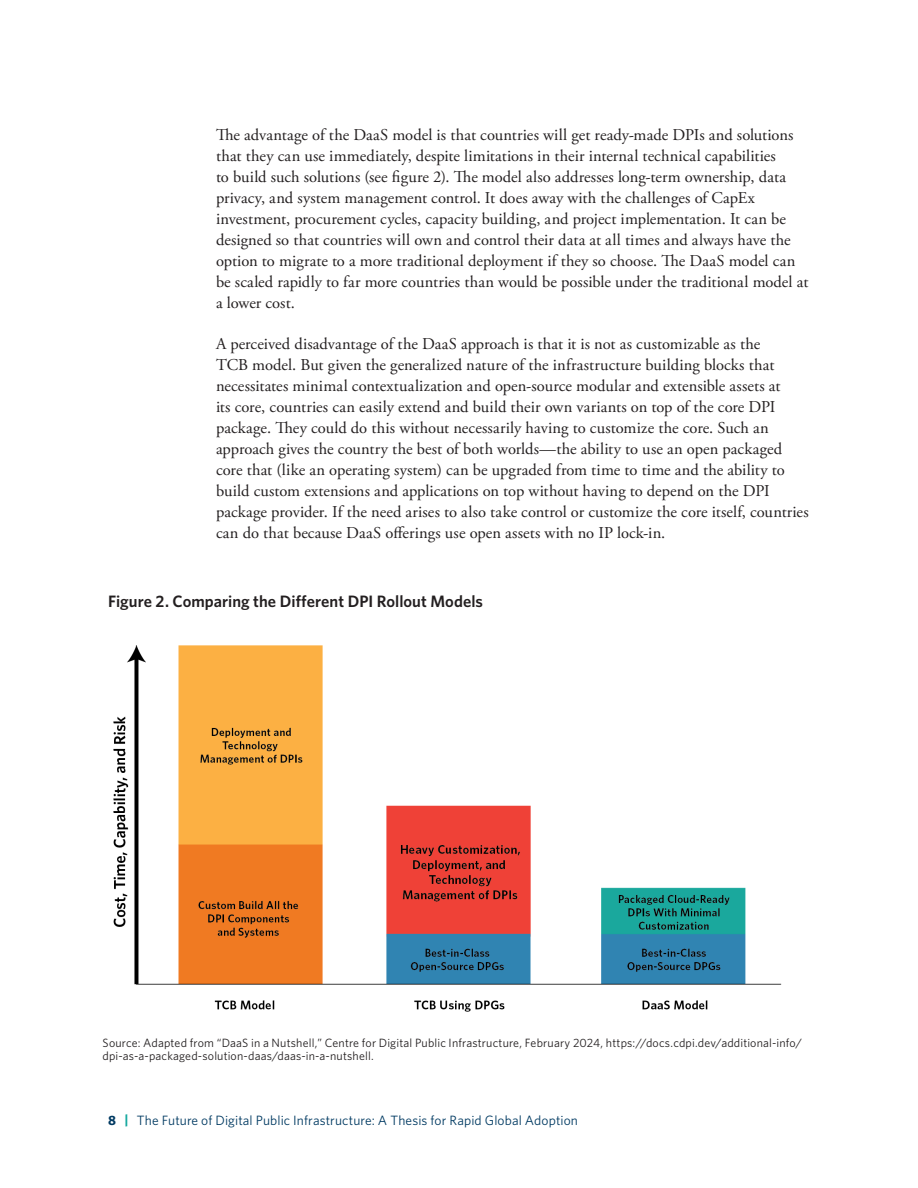
<style>
.page{position:relative;width:918px;height:1188px;background:#fff}
.page>*{position:absolute;margin:0;border:0;box-sizing:border-box;transform-origin:0 0}
.Body_Text{font:16.5px/21px "Adobe Garamond Pro";letter-spacing:.005em;color:#231f20}
.Figure__Box__Map_Header{font:600 16.5px "Whitney";letter-spacing:.005em;color:#231f20}
.t1{font:13.5px "Whitney";letter-spacing:.01em;color:#003a62}
.Figure_Source_Note{font:12px/12.9px "Whitney";letter-spacing:.01em;color:#231f20}
.s1{font-weight:700}
.s2{font-weight:700;color:#12a79d}
</style>
<div class="page">
<img style="left:113px;top:645px;width:669px;height:367px">
<p class="Body_Text" style="left:216px;top:125px;width:594px">The advantage of the DaaS model is that countries will get ready-made DPIs and solutions that they can use immediately, despite limitations in their internal technical capabilities<br>to build such solutions (see figure 2). The model also addresses long-term ownership, data privacy, and system management control. It does away with the challenges of CapEx investment, procurement cycles, capacity building, and project implementation. It can be designed so that countries will own and control their data at all times and always have the option to migrate to a more traditional deployment if they so choose. The DaaS model can be scaled rapidly to far more countries than would be possible under the traditional model at a lower cost.</p>
<p class="Body_Text" style="left:216px;top:334px;width:594px">A perceived disadvantage of the DaaS approach is that it is not as customizable as the<br>TCB model. But given the generalized nature of the infrastructure building blocks that necessitates minimal contextualization and open-source modular and extensible assets at<br>its core, countries can easily extend and build their own variants on top of the core DPI package. They could do this without necessarily having to customize the core. Such an approach gives the country the best of both worlds—the ability to use an open packaged core that (like an operating system) can be upgraded from time to time and the ability to build custom extensions and applications on top without having to depend on the DPI package provider. If the need arises to also take control or customize the core itself, countries can do that because DaaS offerings use open assets with no IP lock-in.</p>
<p class="Figure__Box__Map_Header" style="left:108px;top:590px;width:377px">Figure 2. Comparing the Different DPI Rollout Models</p>
<p class="Figure_Source_Note" style="left:103px;top:1036px;width:701px">Source: Adapted from “DaaS in a Nutshell,” Centre for Digital Public Infrastructure, February 2024, https://docs.cdpi.dev/additional-info/ dpi-as-a-packaged-solution-daas/daas-in-a-nutshell.</p>
<p class="t1" style="left:108px;top:1112px;width:471px"><span class="s1">8</span> <span class="s2">|</span> The Future of Digital Public Infrastructure: A Thesis for Rapid Global Adoption</p>
</div>
